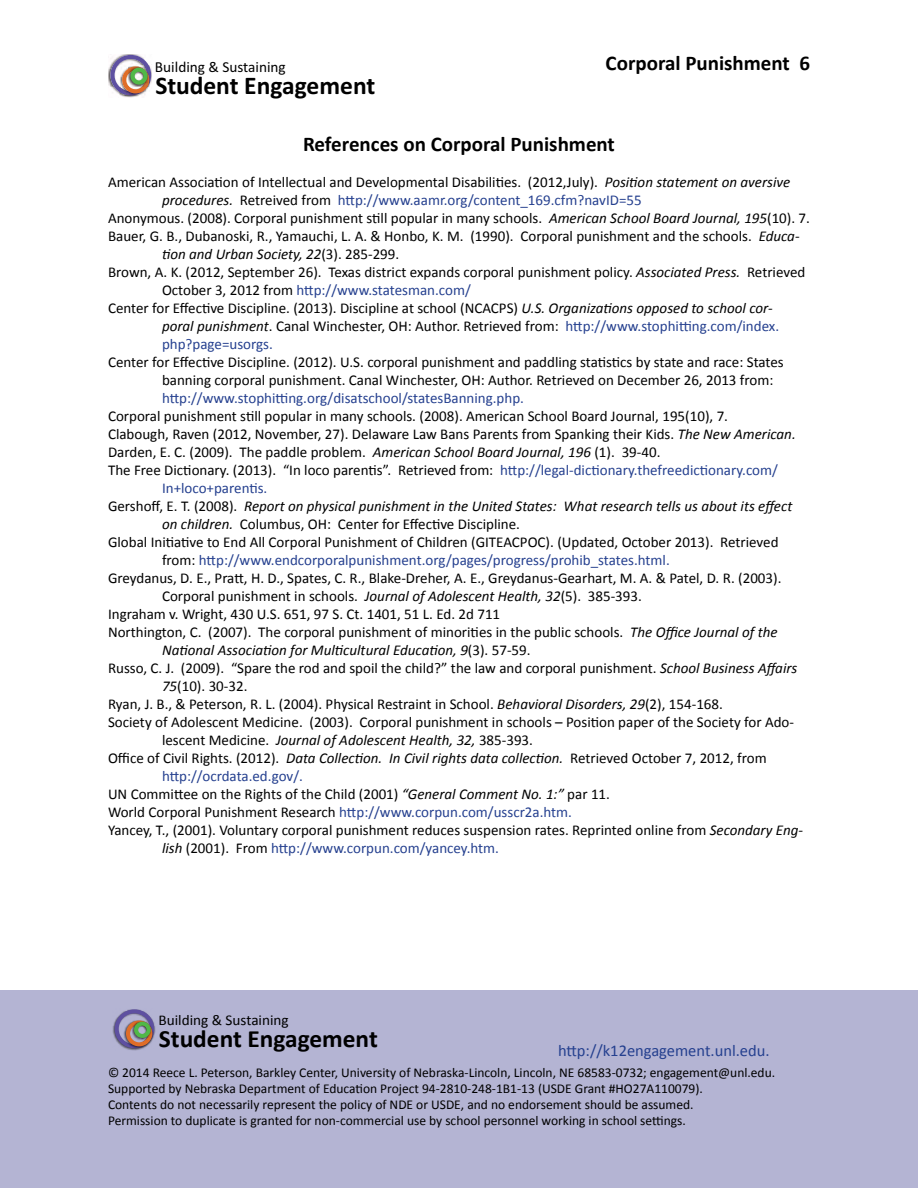
<style>
.page{position:relative;width:918px;height:1188px;background:#fff}
.page>*{position:absolute;margin:0;border:0;box-sizing:border-box;transform-origin:0 0}
.t1{font:700 25.5px "Calibri";color:#000}
.t2{font:700 24.9px "Calibri";color:#000}
.t3{font:700 21px "Calibri";color:#000}
.t4{font:16.5px "Calibri";color:#25408f}
.t5{font:15.3px "Calibri";color:#000}
.t6{font:15px/18px "Calibri";color:#000}
.t7{font:15px "Calibri";color:#25408f}
.t8{font:italic 15px "Calibri";color:#000}
.t9{font:13.5px/16.2px "Calibri";color:#000}
.s1{font-style:italic}
.s2{font-style:italic;color:#000}
.s3{color:#000}
.s4{font-style:normal}
.s5{color:#25408f}
</style>
<div class="page">
<svg style="left:108px;top:54px;width:44px;height:44px"></svg>
<div style="left:0;top:990px;width:918px;height:198px;background:#b4b4d3"></div>
<img style="left:112px;top:1009px;width:43px;height:42px">
<div style="left:115px;top:1009px;width:39px;height:39px;border:4px solid #5e50a1;border-radius:50%"></div>
<img style="left:124px;top:1020px;width:29px;height:29px">
<div style="left:126px;top:1021px;width:26px;height:25px;border:4px solid #df6d28;border-radius:50%"></div>
<img style="left:132px;top:1021px;width:20px;height:19px">
<div style="left:134px;top:1022px;width:17px;height:16px;border:4px solid #50b848;border-radius:50%"></div>
<p class="t5" style="left:155px;top:57px;width:132px">Building &amp; Sustaining</p>
<h1 class="t1" style="left:155px;top:69px;width:221px">Student Engagement</h1>
<h3 class="t3" style="left:606px;top:49px;width:206px">Corporal Punishment 6</h3>
<h3 class="t3" style="left:303px;top:130px;width:313px">References on Corporal Punishment</h3>
<p class="t6" style="left:108px;top:173px;width:684px">American Association of Intellectual and Developmental Disabilities. (2012,July). <span class="s1">Position statement on aversive</span></p>
<p class="t7" style="left:162px;top:190px;width:481px"><span class="s2">procedures.</span> <span class="s3">Retreived from</span> http://www.aamr.org/content_169.cfm?navID=55</p>
<p class="t6" style="left:108px;top:209px;width:703px">Anonymous. (2008). Corporal punishment still popular in many schools. <span class="s1">American School Board Journal, 195</span>(10). 7.</p>
<p class="t6" style="left:108px;top:227px;width:693px">Bauer, G. B., Dubanoski, R., Yamauchi, L. A. &amp; Honbo, K. M. (1990). Corporal punishment and the schools. <span class="s1">Educa-</span></p>
<p class="t8" style="left:162px;top:244px;width:239px">tion and Urban Society, 22<span class="s4">(3). 285-299.</span></p>
<p class="t6" style="left:108px;top:263px;width:699px">Brown, A. K. (2012, September 26). Texas district expands corporal punishment policy. <span class="s1">Associated Press.</span> Retrieved</p>
<p class="t7" style="left:162px;top:280px;width:310px"><span class="s3">October 3, 2012 from</span> http://www.statesman.com/</p>
<p class="t6" style="left:108px;top:299px;width:666px">Center for Effective Discipline. (2013). Discipline at school (NCACPS) <span class="s1">U.S. Organizations opposed to school cor-</span></p>
<p class="t6" style="left:162px;top:317px;width:619px"><span class="s1">poral punishment</span>. Canal Winchester, OH: Author. Retrieved from: <span class="s5">http://www.stophitting.com/index.</span></p>
<p class="t7" style="left:162px;top:334px;width:112px">php?page=usorgs.</p>
<p class="t6" style="left:162px;top:353px;width:623px;text-indent:-54px">Center for Effective Discipline. (2012). U.S. corporal punishment and paddling statistics by state and race: States banning corporal punishment. Canal Winchester, OH: Author. Retrieved on December 26, 2013 from:</p>
<p class="t7" style="left:162px;top:388px;width:363px">http://www.stophitting.org/disatschool/statesBanning.php.</p>
<p class="t6" style="left:108px;top:407px;width:622px">Corporal punishment still popular in many schools. (2008). American School Board Journal, 195(10), 7.</p>
<p class="t6" style="left:108px;top:425px;width:689px">Clabough, Raven (2012, November, 27). Delaware Law Bans Parents from Spanking their Kids. <span class="s1">The New American.</span></p>
<p class="t6" style="left:108px;top:443px;width:554px">Darden, E. C. (2009). The paddle problem. <span class="s1">American School Board Journal, 196</span> (1). 39-40.</p>
<p class="t6" style="left:108px;top:461px;width:671px">The Free Dictionary. (2013). “In loco parentis”. Retrieved from: <span class="s5">http://legal-dictionary.thefreedictionary.com/</span></p>
<p class="t7" style="left:162px;top:478px;width:107px">In+loco+parentis.</p>
<p class="t8" style="left:108px;top:496px;width:686px"><span class="s4">Gershoff, E. T. (2008).</span> Report on physical punishment in the United States: What research tells us about its effect</p>
<p class="t6" style="left:162px;top:515px;width:359px"><span class="s1">on children.</span> Columbus, OH: Center for Effective Discipline.</p>
<p class="t6" style="left:108px;top:533px;width:672px">Global Initiative to End All Corporal Punishment of Children (GITEACPOC). (Updated, October 2013). Retrieved</p>
<p class="t7" style="left:162px;top:550px;width:509px"><span class="s3">from:</span> http://www.endcorporalpunishment.org/pages/progress/prohib_states.html.</p>
<p class="t6" style="left:108px;top:569px;width:675px">Greydanus, D. E., Pratt, H. D., Spates, C. R., Blake-Dreher, A. E., Greydanus-Gearhart, M. A. &amp; Patel, D. R. (2003).</p>
<p class="t6" style="left:162px;top:587px;width:481px">Corporal punishment in schools. <span class="s1">Journal of Adolescent Health, 32</span>(5). 385-393.</p>
<p class="t6" style="left:108px;top:605px;width:394px">Ingraham v. Wright, 430 U.S. 651, 97 S. Ct. 1401, 51 L. Ed. 2d 711</p>
<p class="t6" style="left:108px;top:623px;width:671px">Northington, C. (2007). The corporal punishment of minorities in the public schools. <span class="s1">The Office Journal of the</span></p>
<p class="t8" style="left:162px;top:640px;width:370px">National Association for Multicultural Education, 9<span class="s4">(3). 57-59.</span></p>
<p class="t6" style="left:108px;top:659px;width:691px">Russo, C. J. (2009). “Spare the rod and spoil the child?” the law and corporal punishment. <span class="s1">School Business Affairs</span></p>
<p class="t6" style="left:162px;top:677px;width:87px"><span class="s1">75</span>(10). 30-32.</p>
<p class="t6" style="left:108px;top:695px;width:616px">Ryan, J. B., &amp; Peterson, R. L. (2004). Physical Restraint in School. <span class="s1">Behavioral Disorders, 29</span>(2), 154-168.</p>
<p class="t6" style="left:108px;top:713px;width:688px">Society of Adolescent Medicine. (2003). Corporal punishment in schools – Position paper of the Society for Ado-</p>
<p class="t8" style="left:162px;top:730px;width:372px"><span class="s4">lescent Medicine.</span> Journal of Adolescent Health, 32, <span class="s4">385-393.</span></p>
<p class="t6" style="left:108px;top:749px;width:660px">Office of Civil Rights. (2012). <span class="s1">Data Collection. In Civil rights data collection.</span> Retrieved October 7, 2012, from</p>
<p class="t7" style="left:162px;top:766px;width:142px">http://ocrdata.ed.gov/.</p>
<p class="t6" style="left:108px;top:785px;width:503px">UN Committee on the Rights of the Child (2001) <span class="s1">“General Comment No. 1:”</span> par 11.</p>
<p class="t7" style="left:108px;top:802px;width:466px"><span class="s3">World Corporal Punishment Research</span> http://www.corpun.com/usscr2a.htm.</p>
<p class="t6" style="left:108px;top:821px;width:697px">Yancey, T., (2001). Voluntary corporal punishment reduces suspension rates. Reprinted online from <span class="s1">Secondary Eng-</span></p>
<p class="t7" style="left:162px;top:838px;width:339px"><span class="s2">lish</span> <span class="s3">(2001). From</span> http://www.corpun.com/yancey.htm.</p>
<p class="t6" style="left:158px;top:1011px;width:132px">Building &amp; Sustaining</p>
<h2 class="t2" style="left:159px;top:1022px;width:220px">Student Engagement</h2>
<p class="t4" style="left:558px;top:1040px;width:213px">http://k12engagement.unl.edu.</p>
<p class="t9" style="left:108px;top:1064px;width:669px">© 2014 Reece L. Peterson, Barkley Center, University of Nebraska-Lincoln, Lincoln, NE 68583-0732; engagement@unl.edu.<br>Supported by Nebraska Department of Education Project 94-2810-248-1B1-13 (USDE Grant #HO27A110079).<br>Contents do not necessarily represent the policy of NDE or USDE, and no endorsement should be assumed.<br>Permission to duplicate is granted for non-commercial use by school personnel working in school settings.</p>
</div>
